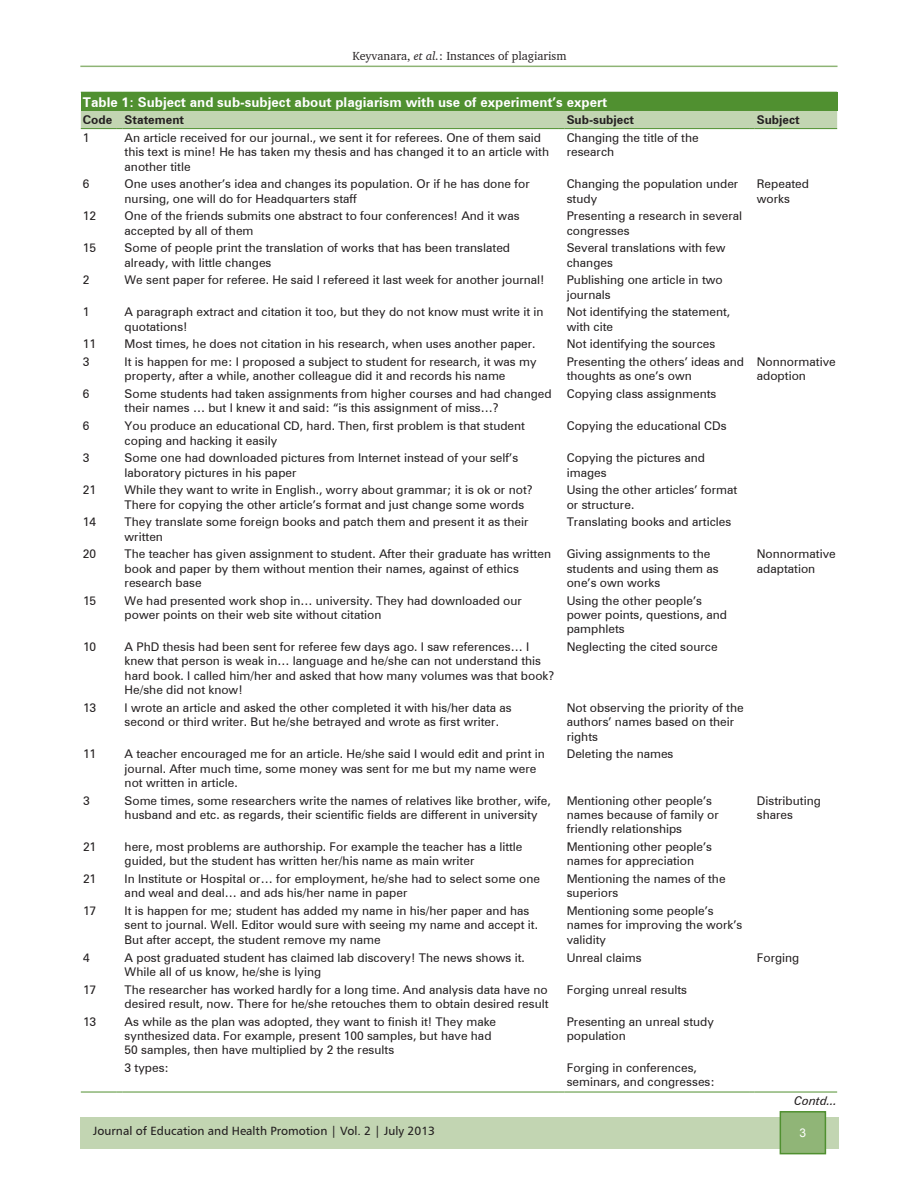
<style>
.page{position:relative;width:918px;height:1188px;background:#fff}
.page>*{position:absolute;margin:0;border:0;box-sizing:border-box;transform-origin:0 0}
.t1{font:700 13.5px "Zurich BT";color:#fff}
.t2{font:12px/14.4px "Zurich BT";color:#231f20}
.t3{font:12px "Humanist 777 BT Roman B";color:#231f20}
.t4{font:12px "Charter BT";color:#231f20}
.t5{font:700 12px "Zurich BT";color:#231f20}
.t6{font:italic 12px "Zurich BT";color:#231f20}
.t7{font:12px "Arial";color:#fff}
.s1{font-style:italic}
</style>
<div class="page">
<hr style="left:80px;top:66px;width:758px;height:1px;background:#8eb475">
<div style="left:81px;top:1117px;width:758px;height:31px;background:#c2d5b2"></div>
<div style="left:780px;top:1111px;width:46px;height:43px;background:#90b577;border:2px solid #509030"></div>
<div style="left:81px;top:92px;width:756px;height:19px;background:#509030"></div>
<div style="left:81px;top:111px;width:756px;height:18px;background:#c2d5b2"></div>
<hr style="left:755px;top:128px;width:82px;height:1px;background:#509030">
<hr style="left:81px;top:1092px;width:36px;height:1px;background:#509030">
<hr style="left:122px;top:1092px;width:437px;height:1px;background:#509030">
<hr style="left:565px;top:1092px;width:184px;height:1px;background:#509030">
<hr style="left:755px;top:1092px;width:82px;height:1px;background:#509030">
<p class="t4" style="left:353px;top:49px;width:215px">Keyvanara, <span class="s1">et al.</span>: Instances of plagiarism</p>
<p class="t1" style="left:83px;top:94px;width:526px">Table 1: Subject and sub‑subject about plagiarism with use of experiment’s expert</p>
<p class="t5" style="left:83px;top:113px;width:103px">Code Statement</p>
<p class="t5" style="left:567px;top:113px;width:69px">Sub‑subject</p>
<p class="t5" style="left:757px;top:113px;width:44px">Subject</p>
<p class="t2" style="left:83px;top:130px;width:8px">1</p>
<p class="t2" style="left:125px;top:130px;width:426px">An article received for our journal., we sent it for referees. One of them said this text is mine! He has taken my thesis and has changed it to an article with another title</p>
<p class="t2" style="left:567px;top:130px;width:134px">Changing the title of the research</p>
<p class="t2" style="left:83px;top:177px;width:8px">6</p>
<p class="t2" style="left:125px;top:177px;width:407px">One uses another’s idea and changes its population. Or if he has done for nursing, one will do for Headquarters staff</p>
<p class="t2" style="left:567px;top:177px;width:173px">Changing the population under study</p>
<p class="t2" style="left:757px;top:177px;width:54px">Repeated works</p>
<p class="t2" style="left:83px;top:209px;width:15px">12</p>
<p class="t2" style="left:125px;top:209px;width:397px">One of the friends submits one abstract to four conferences! And it was accepted by all of them</p>
<p class="t2" style="left:567px;top:209px;width:177px">Presenting a research in several congresses</p>
<p class="t2" style="left:83px;top:241px;width:15px">15</p>
<p class="t2" style="left:125px;top:241px;width:387px">Some of people print the translation of works that has been translated already, with little changes</p>
<p class="t2" style="left:567px;top:241px;width:160px">Several translations with few changes</p>
<p class="t2" style="left:83px;top:273px;width:8px">2</p>
<p class="t2" style="left:125px;top:273px;width:422px">We sent paper for referee. He said I refereed it last week for another journal!</p>
<p class="t2" style="left:567px;top:273px;width:158px">Publishing one article in two journals</p>
<p class="t2" style="left:83px;top:305px;width:8px">1</p>
<p class="t2" style="left:125px;top:305px;width:420px">A paragraph extract and citation it too, but they do not know must write it in quotations!</p>
<p class="t2" style="left:567px;top:305px;width:165px">Not identifying the statement, with cite</p>
<p class="t2" style="left:83px;top:337px;width:15px">11</p>
<p class="t2" style="left:125px;top:337px;width:413px">Most times, he does not citation in his research, when uses another paper.</p>
<p class="t2" style="left:567px;top:337px;width:150px">Not identifying the sources</p>
<p class="t2" style="left:83px;top:355px;width:8px">3</p>
<p class="t2" style="left:125px;top:355px;width:414px">It is happen for me: I proposed a subject to student for research, it was my property, after a while, another colleague did it and records his name</p>
<p class="t2" style="left:567px;top:355px;width:179px">Presenting the others’ ideas and thoughts as one’s own</p>
<p class="t2" style="left:757px;top:355px;width:81px">Nonnormative adoption</p>
<p class="t2" style="left:83px;top:387px;width:8px">6</p>
<p class="t2" style="left:125px;top:387px;width:429px">Some students had taken assignments from higher courses and had changed their names … but I knew it and said: “is this assignment of miss…?</p>
<p class="t2" style="left:567px;top:387px;width:151px">Copying class assignments</p>
<p class="t2" style="left:83px;top:419px;width:8px">6</p>
<p class="t2" style="left:125px;top:419px;width:402px">You produce an educational CD, hard. Then, first problem is that student coping and hacking it easily</p>
<p class="t2" style="left:567px;top:419px;width:161px">Copying the educational CDs</p>
<p class="t2" style="left:83px;top:451px;width:8px">3</p>
<p class="t2" style="left:125px;top:451px;width:395px">Some one had downloaded pictures from Internet instead of your self’s laboratory pictures in his paper</p>
<p class="t2" style="left:567px;top:451px;width:140px">Copying the pictures and images</p>
<p class="t2" style="left:83px;top:483px;width:15px">21</p>
<p class="t2" style="left:125px;top:483px;width:410px">While they want to write in English., worry about grammar; it is ok or not?<br>There for copying the other article’s format and just change some words</p>
<p class="t2" style="left:567px;top:483px;width:172px">Using the other articles’ format or structure.</p>
<p class="t2" style="left:83px;top:515px;width:15px">14</p>
<p class="t2" style="left:125px;top:515px;width:405px">They translate some foreign books and patch them and present it as their written</p>
<p class="t2" style="left:567px;top:515px;width:166px">Translating books and articles</p>
<p class="t2" style="left:83px;top:547px;width:15px">20</p>
<p class="t2" style="left:125px;top:547px;width:428px">The teacher has given assignment to student. After their graduate has written book and paper by them without mention their names, against of ethics research base</p>
<p class="t2" style="left:567px;top:547px;width:154px">Giving assignments to the students and using them as one’s own works</p>
<p class="t2" style="left:757px;top:547px;width:81px">Nonnormative adaptation</p>
<p class="t2" style="left:83px;top:593px;width:15px">15</p>
<p class="t2" style="left:125px;top:593px;width:399px">We had presented work shop in… university. They had downloaded our power points on their web site without citation</p>
<p class="t2" style="left:567px;top:593px;width:162px">Using the other people’s power points, questions, and pamphlets</p>
<p class="t2" style="left:83px;top:639px;width:15px">10</p>
<p class="t2" style="left:125px;top:639px;width:431px">A PhD thesis had been sent for referee few days ago. I saw references… I knew that person is weak in… language and he/she can not understand this hard book. I called him/her and asked that how many volumes was that book?<br>He/she did not know!</p>
<p class="t2" style="left:567px;top:639px;width:153px">Neglecting the cited source</p>
<p class="t2" style="left:83px;top:700px;width:15px">13</p>
<p class="t2" style="left:125px;top:700px;width:389px">I wrote an article and asked the other completed it with his/her data as second or third writer. But he/she betrayed and wrote as first writer.</p>
<p class="t2" style="left:567px;top:700px;width:179px">Not observing the priority of the authors’ names based on their rights</p>
<p class="t2" style="left:83px;top:747px;width:15px">11</p>
<p class="t2" style="left:125px;top:747px;width:422px">A teacher encouraged me for an article. He/she said I would edit and print in journal. After much time, some money was sent for me but my name were not written in article.</p>
<p class="t2" style="left:567px;top:747px;width:108px">Deleting the names</p>
<p class="t2" style="left:83px;top:793px;width:8px">3</p>
<p class="t2" style="left:125px;top:793px;width:428px">Some times, some researchers write the names of relatives like brother, wife, husband and etc. as regards, their scientific fields are different in university</p>
<p class="t2" style="left:567px;top:793px;width:154px">Mentioning other people’s names because of family or friendly relationships</p>
<p class="t2" style="left:757px;top:793px;width:66px">Distributing shares</p>
<p class="t2" style="left:83px;top:840px;width:15px">21</p>
<p class="t2" style="left:125px;top:840px;width:399px">here, most problems are authorship. For example the teacher has a little guided, but the student has written her/his name as main writer</p>
<p class="t2" style="left:567px;top:840px;width:147px">Mentioning other people’s names for appreciation</p>
<p class="t2" style="left:83px;top:872px;width:15px">21</p>
<p class="t2" style="left:125px;top:872px;width:417px">In Institute or Hospital or… for employment, he/she had to select some one and weal and deal… and ads his/her name in paper</p>
<p class="t2" style="left:567px;top:872px;width:160px">Mentioning the names of the superiors</p>
<p class="t2" style="left:83px;top:904px;width:15px">17</p>
<p class="t2" style="left:125px;top:904px;width:415px">It is happen for me; student has added my name in his/her paper and has sent to journal. Well. Editor would sure with seeing my name and accept it.<br>But after accept, the student remove my name</p>
<p class="t2" style="left:567px;top:904px;width:177px">Mentioning some people’s names for improving the work’s validity</p>
<p class="t2" style="left:83px;top:950px;width:8px">4</p>
<p class="t2" style="left:125px;top:950px;width:402px">A post graduated student has claimed lab discovery! The news shows it.<br>While all of us know, he/she is lying</p>
<p class="t2" style="left:567px;top:950px;width:76px">Unreal claims</p>
<p class="t2" style="left:757px;top:950px;width:44px">Forging</p>
<p class="t2" style="left:83px;top:982px;width:15px">17</p>
<p class="t2" style="left:125px;top:982px;width:425px">The researcher has worked hardly for a long time. And analysis data have no desired result, now. There for he/she retouches them to obtain desired result</p>
<p class="t2" style="left:567px;top:982px;width:122px">Forging unreal results</p>
<p class="t2" style="left:83px;top:1014px;width:15px">13</p>
<p class="t2" style="left:125px;top:1014px;width:373px">As while as the plan was adopted, they want to finish it! They make synthesized data. For example, present 100 samples, but have had<br>50 samples, then have multiplied by 2 the results</p>
<p class="t2" style="left:567px;top:1014px;width:149px">Presenting an unreal study population</p>
<p class="t2" style="left:125px;top:1060px;width:46px">3 types:</p>
<p class="t2" style="left:567px;top:1060px;width:150px">Forging in conferences, seminars, and congresses:</p>
<p class="t6" style="left:794px;top:1094px;width:44px">Contd...</p>
<p class="t3" style="left:93px;top:1123px;width:343px">Journal of Education and Health Promotion | Vol. 2 | July 2013</p>
<p class="t7" style="left:800px;top:1125px;width:8px">3</p>
</div>
